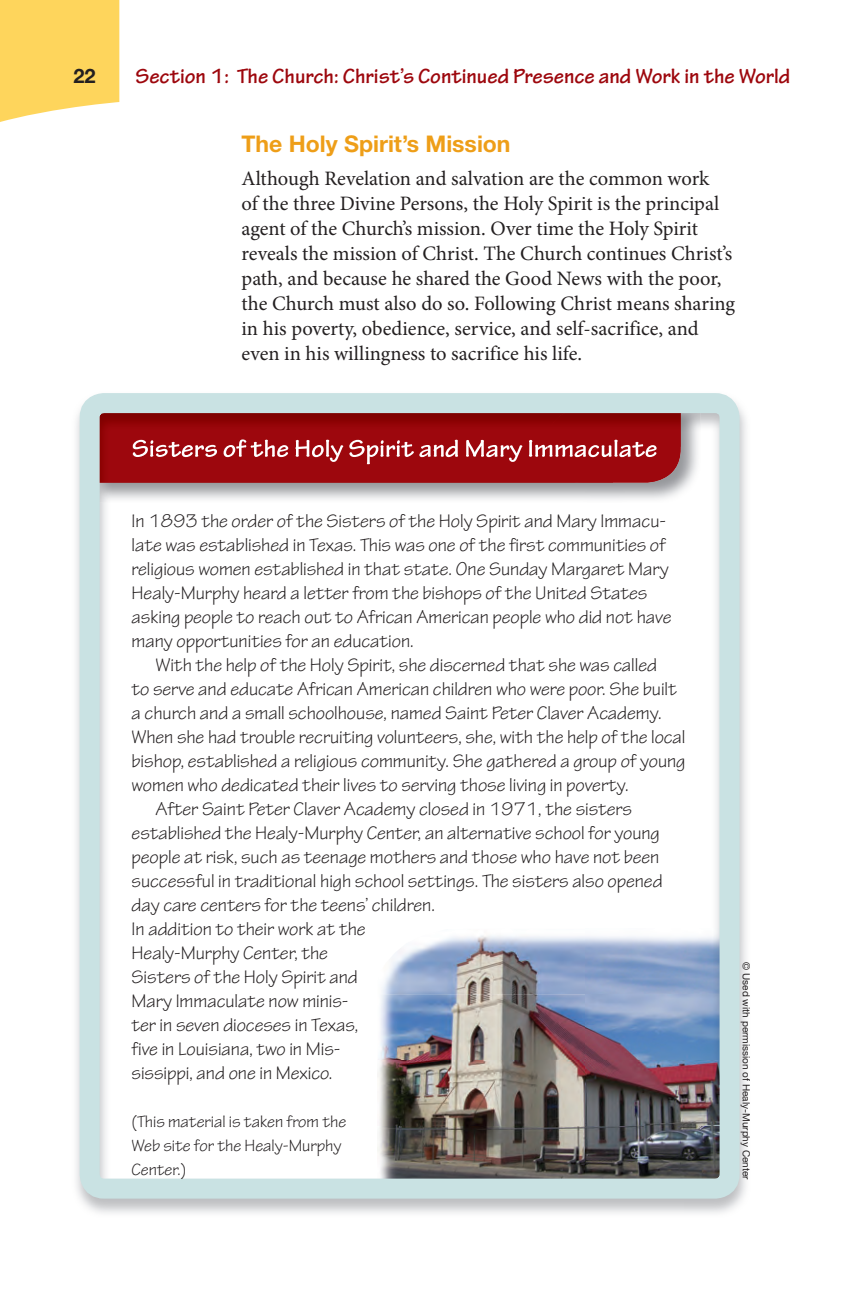
<style>
.page{position:relative;width:865px;height:1299px;background:#fff}
.page>*{position:absolute;margin:0;border:0;box-sizing:border-box;transform-origin:0 0}
.t1{font:700 23px "Helvetica Neue LT Std";color:#ee9e18}
.t2{font:700 22px "Tekton Pro";color:#9d070d}
.t3{font:20.4px/25px "Minion Pro";color:#231f20}
.t4{font:700 20px "Helvetica Neue LT Std";color:#231f20}
.t5{font:19.6px/24px "Tekton Pro";color:#231f20}
.t6{font:17.6px/24px "Tekton Pro";color:#231f20}
.t7{font:10px "Helvetica Neue LT Std";color:#231f20}
</style>
<div class="page">
<img style="left:76px;top:412px;width:30px;height:461px">
<img style="left:701px;top:407px;width:45px;height:535px">
<img style="left:76px;top:873px;width:335px;height:340px">
<img style="left:684px;top:942px;width:62px;height:271px">
<img style="left:377px;top:929px;width:341px;height:249px">
<img style="left:101px;top:414px;width:447px;height:69px">
<img style="left:548px;top:414px;width:133px;height:69px">
<img style="left:650px;top:414px;width:31px;height:32px">
<img style="left:133px;top:439px;width:415px;height:25px">
<img style="left:548px;top:439px;width:109px;height:25px">
<svg style="left:650px;top:439px;width:7px;height:7px"></svg>
<div style="left:80px;top:393px;width:659px;height:806px;border:20px solid #c9e2e3;border-radius:14px"></div>
<svg style="left:0;top:0;width:119px;height:122px;background:#fed96b"></svg>
<p class="t4" style="left:73px;top:64px;width:24px">22</p>
<p class="t2" style="left:136px;top:63px;width:656px">Section 1: The Church: Christ’s Continued Presence and Work in the World</p>
<p class="t1" style="left:241px;top:129px;width:271px">The Holy Spirit’s Mission</p>
<p class="t3" style="left:241px;top:166px;width:495px">Although Revelation and salvation are the common work<br>of the three Divine Persons, the Holy Spirit is the principal agent of the Church’s mission. Over time the Holy Spirit reveals the mission of Christ. The Church continues Christ’s path, and because he shared the Good News with the poor, the Church must also do so. Following Christ means sharing in his poverty, obedience, service, and self-sacrifice, and even in his willingness to sacrifice his life.</p>
<p class="t5" style="left:132px;top:510px;width:541px">In 1893 the order of the Sisters of the Holy Spirit and Mary Immacu&shy;late was established in Texas. This was one of the first communities of religious women established in that state. One Sunday Margaret Mary Healy-Murphy heard a letter from the bishops of the United States asking people to reach out to African American people who did not have many opportunities for an education.</p>
<p class="t5" style="left:156px;top:654px;width:503px">With the help of the Holy Spirit, she discerned that she was called</p>
<p class="t5" style="left:132px;top:678px;width:547px">to serve and educate African American children who were poor. She built</p>
<p class="t5" style="left:132px;top:702px;width:531px">a church and a small schoolhouse, named Saint Peter Claver Academy.</p>
<p class="t5" style="left:132px;top:726px;width:555px">When she had trouble recruiting volunteers, she, with the help of the local</p>
<p class="t5" style="left:132px;top:750px;width:555px">bishop, established a religious community. She gathered a group of young</p>
<p class="t5" style="left:132px;top:774px;width:498px">women who dedicated their lives to serving those living in poverty.</p>
<p class="t5" style="left:156px;top:798px;width:478px">After Saint Peter Claver Academy closed in 1971, the sisters</p>
<p class="t5" style="left:132px;top:822px;width:530px">established the Healy-Murphy Center, an alternative school for young</p>
<p class="t5" style="left:132px;top:846px;width:529px">people at risk, such as teenage mothers and those who have not been</p>
<p class="t5" style="left:132px;top:870px;width:532px">successful in traditional high school settings. The sisters also opened</p>
<p class="t5" style="left:132px;top:894px;width:305px">day care centers for the teens’ children.</p>
<p class="t5" style="left:132px;top:918px;width:235px">In addition to their work at the</p>
<p class="t5" style="left:132px;top:942px;width:198px">Healy-Murphy Center, the</p>
<p class="t5" style="left:132px;top:966px;width:228px">Sisters of the Holy Spirit and</p>
<p class="t5" style="left:132px;top:990px;width:218px">Mary Immaculate now minis-</p>
<p class="t5" style="left:132px;top:1014px;width:228px">ter in seven dioceses in Texas,</p>
<p class="t5" style="left:132px;top:1038px;width:210px">five in Louisiana, two in Mis-</p>
<p class="t5" style="left:132px;top:1062px;width:202px">sissippi, and one in Mexico.</p>
<p class="t6" style="left:132px;top:1110px;width:216px">(This material is taken from the<br>Web site for the Healy-Murphy<br>Center.)</p>
<p class="t7" style="left:752px;top:962px;width:219px;rotate:90deg">© Used with permission of Healy-Murphy Center</p>
</div>
